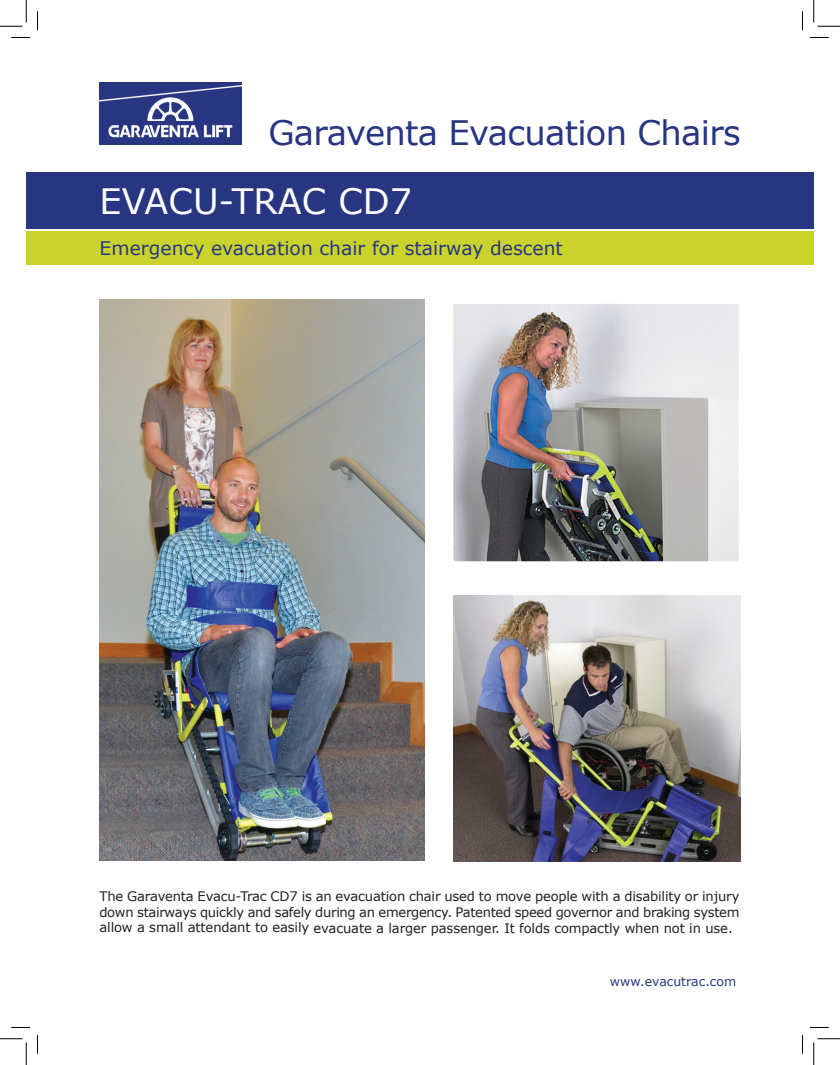
<style>
.page{position:relative;width:840px;height:1065px;background:#fff}
.page>*{position:absolute;margin:0;border:0;box-sizing:border-box;transform-origin:0 0}
.t1{font:35px "Verdana";color:#fff}
.t2{font:33.75px "Verdana";letter-spacing:-.02em;color:#283682}
.t3{font:18.75px "Verdana";color:#283682}
.t4{font:13.12px/15.8px "Verdana";letter-spacing:-.01em;color:#231f20;text-align:justify}
.t5{font:12.5px "Verdana";color:#283682}
</style>
<div class="page">
<div style="left:26px;top:231px;width:788px;height:34px;background:#c9d32c"></div>
<div style="left:26px;top:173px;width:788px;height:56px;background:#283682"></div>
<img style="left:453px;top:304px;width:286px;height:257px">
<img style="left:99px;top:82px;width:143px;height:63px">
<img style="left:454px;top:596px;width:287px;height:266px">
<img style="left:99px;top:299px;width:325px;height:562px">
<svg style="left:11px;top:37px;width:19px;height:1px"></svg>
<svg style="left:810px;top:37px;width:19px;height:1px"></svg>
<svg style="left:11px;top:1027px;width:19px;height:1px"></svg>
<svg style="left:810px;top:1027px;width:19px;height:1px"></svg>
<svg style="left:37px;top:11px;width:1px;height:19px"></svg>
<svg style="left:37px;top:1035px;width:1px;height:19px"></svg>
<svg style="left:802px;top:11px;width:1px;height:19px"></svg>
<svg style="left:802px;top:1035px;width:1px;height:19px"></svg>
<svg style="left:0;top:0;width:27px;height:27px"></svg>
<svg style="left:0;top:1039px;width:27px;height:26px"></svg>
<svg style="left:814px;top:0;width:26px;height:27px"></svg>
<svg style="left:814px;top:1039px;width:26px;height:26px"></svg>
<h2 class="t2" style="left:269px;top:111px;width:474px">Garaventa Evacuation Chairs</h2>
<h1 class="t1" style="left:100px;top:179px;width:314px">EVACU-TRAC CD7</h1>
<h3 class="t3" style="left:100px;top:237px;width:465px">Emergency evacuation chair for stairway descent</h3>
<p class="t4" style="left:99px;top:888px;width:642px">The Garaventa Evacu-Trac CD7 is an evacuation chair used to move people with a disability or injury down stairways quickly and safely during an emergency. Patented speed governor and braking system allow a small attendant to easily evacuate a larger passenger. It folds compactly when not in use.</p>
<p class="t5" style="left:610px;top:973px;width:128px">www.evacutrac.com</p>
</div>
